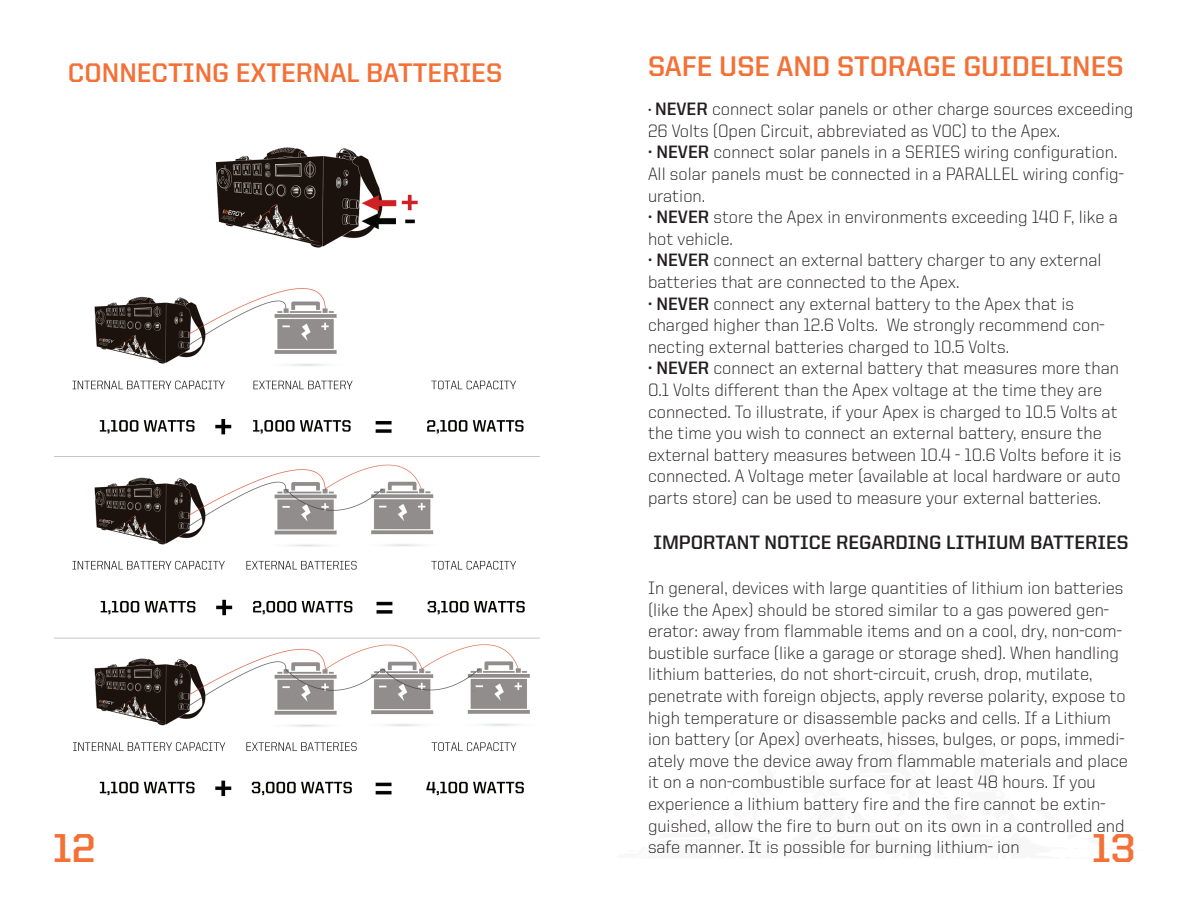
<style>
.page{position:relative;width:1188px;height:918px;background:#fff}
.page>*{position:absolute;margin:0;border:0;box-sizing:border-box;transform-origin:0 0}
.t1{font:700 40.5px "United Sans Reg";color:#f37137}
.t2{font:700 28.5px "United Sans Reg";color:#f37137}
.t3{font:700 27px "United Sans Reg";color:#f37137}
.t4{font:700 19.5px "United Sans Reg";color:#231f20}
.t5{font:300 18px/21.6px "United Sans Reg";color:#231f20}
.s1{font-size:15px}
.s2{font-weight:700}
</style>
<div class="page">
<img style="left:54px;top:147px;width:486px;height:650px">
<p class="t2" style="left:648px;top:50px;width:477px">SAFE USE AND STORAGE GUIDELINES</p>
<p class="t5" style="left:648px;top:98px;width:487px"><span class="s1">•</span> <span class="s2">NEVER</span> connect solar panels or other charge sources exceeding<br>26 Volts (Open Circuit, abbreviated as VOC) to the Apex.</p>
<p class="t5" style="left:648px;top:141px;width:477px">• <span class="s2">NEVER</span> connect solar panels in a SERIES wiring configuration.<br>All solar panels must be connected in a PARALLEL wiring config&shy;uration.</p>
<p class="t5" style="left:648px;top:206px;width:471px">• <span class="s2">NEVER</span> store the Apex in environments exceeding 140 F, like a hot vehicle.</p>
<p class="t5" style="left:648px;top:249px;width:455px">• <span class="s2">NEVER</span> connect an external battery charger to any external batteries that are connected to the Apex.</p>
<p class="t5" style="left:648px;top:293px;width:458px">• <span class="s2">NEVER</span> connect any external battery to the Apex that is charged higher than 12.6 Volts. We strongly recommend con&shy;necting external batteries charged to 10.5 Volts.</p>
<p class="t5" style="left:648px;top:357px;width:475px">• <span class="s2">NEVER</span> connect an external battery that measures more than 0.1 Volts different than the Apex voltage at the time they are connected. To illustrate, if your Apex is charged to 10.5 Volts at the time you wish to connect an external battery, ensure the external battery measures between 10.4 - 10.6 Volts before it is connected. A Voltage meter (available at local hardware or auto parts store) can be used to measure your external batteries.</p>
<p class="t4" style="left:654px;top:532px;width:476px">IMPORTANT NOTICE REGARDING LITHIUM BATTERIES</p>
<p class="t5" style="left:648px;top:577px;width:482px">In general, devices with large quantities of lithium ion batteries (like the Apex) should be stored similar to a gas powered gen&shy;erator: away from flammable items and on a cool, dry, non-com&shy;bustible surface (like a garage or storage shed). When handling lithium batteries, do not short-circuit, crush, drop, mutilate, penetrate with foreign objects, apply reverse polarity, expose to high temperature or disassemble packs and cells. If a Lithium ion battery (or Apex) overheats, hisses, bulges, or pops, immedi&shy;ately move the device away from flammable materials and place it on a non-combustible surface for at least 48 hours. If you experience a lithium battery fire and the fire cannot be extin&shy;guished, allow the fire to burn out on its own in a controlled and safe manner. It is possible for burning lithium- ion</p>
<p class="t3" style="left:68px;top:58px;width:436px">CONNECTING EXTERNAL BATTERIES</p>
<p class="t1" style="left:53px;top:826px;width:44px">12</p>
<p class="t1" style="left:1092px;top:826px;width:45px">13</p>
</div>
